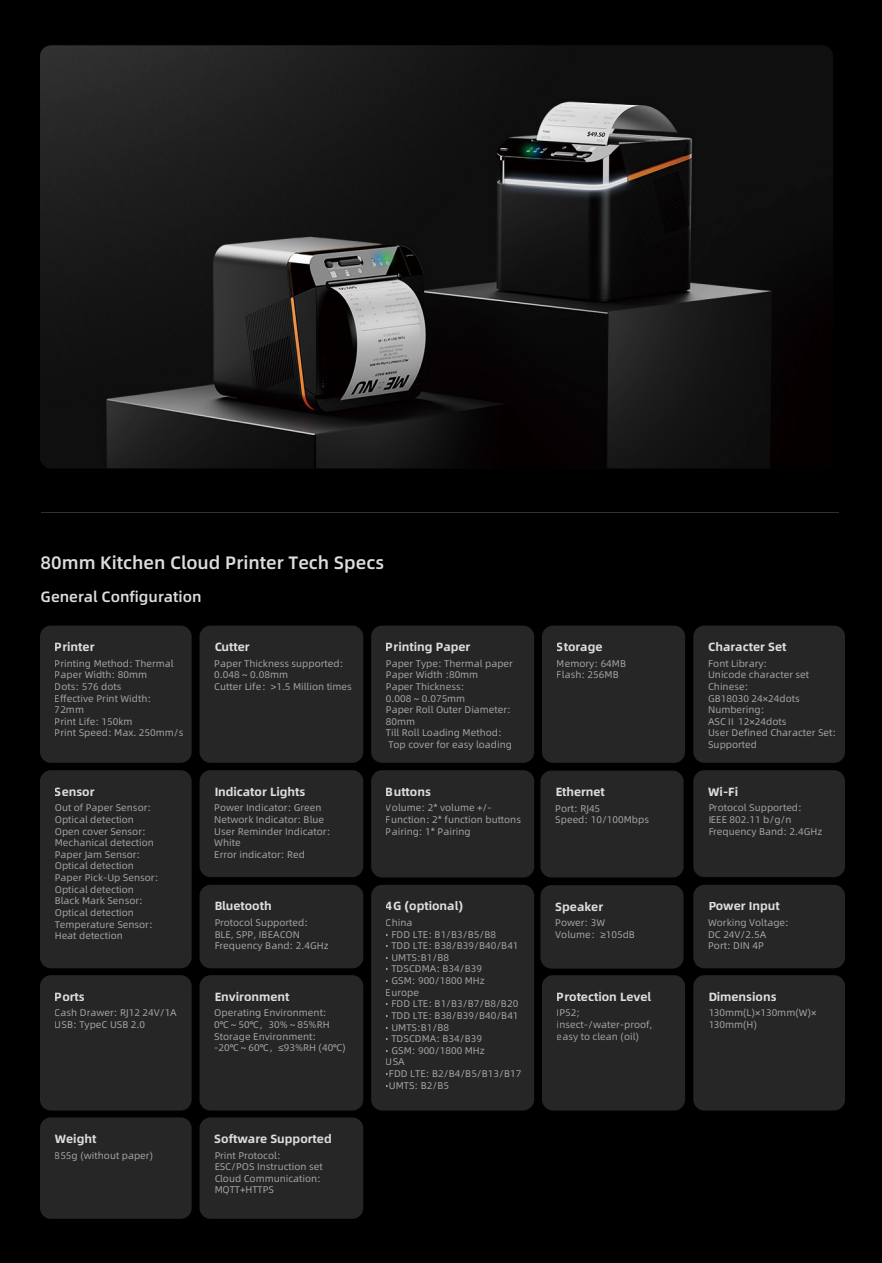
<style>
.page{position:relative;width:882px;height:1263px;background:#000}
.page>*{position:absolute;margin:0;border:0;box-sizing:border-box;transform-origin:0 0}
.t1{font:18px "Alibaba Pu Hui Ti M";color:#dcdddd}
.t2{font:15px "Alibaba Pu Hui Ti M";color:#dcdddd}
.t3{font:11.85px "Alibaba Pu Hui Ti B";color:#dcdddd}
.t4{font:9.75px/11.7px "Alibaba Pu Hui Ti R";color:#dcdddd}
</style>
<div class="page">
<div style="left:40px;top:626px;width:152px;height:137px;background:#262626;border-radius:11px"></div>
<div style="left:40px;top:770px;width:152px;height:198px;background:#262626;border-radius:11px"></div>
<div style="left:371px;top:770px;width:163px;height:108px;background:#262626;border-radius:11px"></div>
<div style="left:200px;top:626px;width:163px;height:137px;background:#262626;border-radius:11px"></div>
<div style="left:200px;top:770px;width:163px;height:107px;background:#262626;border-radius:11px"></div>
<div style="left:693px;top:770px;width:152px;height:107px;background:#262626;border-radius:11px"></div>
<div style="left:371px;top:626px;width:163px;height:137px;background:#262626;border-radius:11px"></div>
<div style="left:540px;top:771px;width:144px;height:107px;background:#262626;border-radius:11px"></div>
<div style="left:371px;top:885px;width:163px;height:226px;background:#262626;border-radius:11px"></div>
<div style="left:200px;top:885px;width:163px;height:83px;background:#262626;border-radius:11px"></div>
<div style="left:693px;top:885px;width:152px;height:83px;background:#262626;border-radius:11px"></div>
<div style="left:540px;top:885px;width:144px;height:84px;background:#262626;border-radius:11px"></div>
<div style="left:542px;top:626px;width:143px;height:137px;background:#262626;border-radius:11px"></div>
<div style="left:693px;top:626px;width:152px;height:137px;background:#262626;border-radius:11px"></div>
<div style="left:40px;top:975px;width:152px;height:136px;background:#262626;border-radius:11px"></div>
<div style="left:200px;top:975px;width:163px;height:136px;background:#262626;border-radius:11px"></div>
<div style="left:40px;top:1117px;width:152px;height:102px;background:#262626;border-radius:11px"></div>
<div style="left:200px;top:1117px;width:163px;height:102px;background:#262626;border-radius:11px"></div>
<div style="left:542px;top:975px;width:143px;height:136px;background:#262626;border-radius:11px"></div>
<div style="left:693px;top:975px;width:152px;height:136px;background:#262626;border-radius:11px"></div>
<img style="left:40px;top:45px;width:793px;height:423px">
<hr style="left:41px;top:512px;width:798px;height:1px;background:#f8f9f9">
<h1 class="t1" style="left:41px;top:549px;width:345px">80mm Kitchen Cloud Printer Tech Specs</h1>
<h2 class="t2" style="left:41px;top:585px;width:162px">General Configuration</h2>
<p class="t3" style="left:55px;top:638px;width:41px">Printer</p>
<p class="t4" style="left:55px;top:657px;width:130px">Printing Method: Thermal<br>Paper Width: 80mm<br>Dots: 576 dots<br>Effective Print Width:<br>72mm<br>Print Life: 150km<br>Print Speed: Max. 250mm/s</p>
<p class="t3" style="left:214px;top:638px;width:37px">Cutter</p>
<p class="t4" style="left:214px;top:657px;width:139px">Paper Thickness supported:<br>0.048 ~ 0.08mm<br>Cutter Life：&gt;1.5 Million times</p>
<p class="t3" style="left:55px;top:782px;width:41px">Sensor</p>
<p class="t4" style="left:55px;top:801px;width:105px">Out of Paper Sensor:<br>Optical detection<br>Open cover Sensor:<br>Mechanical detection<br>Paper Jam Sensor:<br>Optical detection<br>Paper Pick-Up Sensor:<br>Optical detection<br>Black Mark Sensor:<br>Optical detection<br>Temperature Sensor:<br>Heat detection</p>
<p class="t3" style="left:55px;top:987px;width:32px">Ports</p>
<p class="t4" style="left:55px;top:1006px;width:124px">Cash Drawer: RJ12 24V/1A<br>USB: TypeC USB 2.0</p>
<p class="t3" style="left:214px;top:782px;width:93px">Indicator Lights</p>
<p class="t4" style="left:214px;top:801px;width:118px">Power Indicator: Green<br>Network Indicator: Blue<br>User Reminder Indicator:<br>White<br>Error indicator: Red</p>
<p class="t3" style="left:214px;top:897px;width:59px">Bluetooth</p>
<p class="t4" style="left:214px;top:916px;width:116px">Protocol Supported:<br>BLE, SPP, IBEACON<br>Frequency Band: 2.4GHz</p>
<p class="t3" style="left:214px;top:987px;width:77px">Environment</p>
<p class="t4" style="left:214px;top:1006px;width:133px">Operating Environment:<br>0℃～50℃，30%～85%RH<br>Storage Environment:<br>-20℃～60℃，≤93%RH (40℃)</p>
<p class="t3" style="left:55px;top:1129px;width:43px">Weight</p>
<p class="t4" style="left:55px;top:1149px;width:100px">855g (without paper)</p>
<p class="t3" style="left:214px;top:1129px;width:119px">Software Supported</p>
<p class="t4" style="left:214px;top:1149px;width:110px">Print Protocol:<br>ESC/POS Instruction set<br>Cloud Communication:<br>MQTT+HTTPS</p>
<p class="t3" style="left:386px;top:638px;width:86px">Printing Paper</p>
<p class="t4" style="left:386px;top:657px;width:129px">Paper Type: Thermal paper<br>Paper Width :80mm<br>Paper Thickness:<br>0.008 ~ 0.075mm<br>Paper Roll Outer Diameter:<br>80mm<br>Till Roll Loading Method:<br>Top cover for easy loading</p>
<p class="t3" style="left:386px;top:782px;width:47px">Buttons</p>
<p class="t4" style="left:386px;top:801px;width:137px">Volume: 2* volume +/-<br>Function: 2* function buttons<br>Pairing: 1* Pairing</p>
<p class="t3" style="left:386px;top:897px;width:79px">4G (optional)</p>
<p class="t4" style="left:386px;top:916px;width:28px">China</p>
<p class="t4" style="left:386px;top:928px;width:112px">• FDD LTE: B1/B3/B5/B8</p>
<p class="t4" style="left:386px;top:939px;width:134px">• TDD LTE: B38/B39/B40/B41</p>
<p class="t4" style="left:386px;top:951px;width:65px">• UMTS:B1/B8</p>
<p class="t4" style="left:386px;top:963px;width:98px">• TDSCDMA: B34/B39</p>
<p class="t4" style="left:386px;top:974px;width:100px">• GSM: 900/1800 MHz<br>Europe</p>
<p class="t4" style="left:386px;top:998px;width:134px">• FDD LTE: B1/B3/B7/B8/B20</p>
<p class="t4" style="left:386px;top:1009px;width:134px">• TDD LTE: B38/B39/B40/B41</p>
<p class="t4" style="left:386px;top:1021px;width:65px">• UMTS:B1/B8</p>
<p class="t4" style="left:386px;top:1032px;width:98px">• TDSCDMA: B34/B39</p>
<p class="t4" style="left:386px;top:1044px;width:100px">• GSM: 900/1800 MHz<br>USA</p>
<p class="t4" style="left:386px;top:1067px;width:137px">•FDD LTE: B2/B4/B5/B13/B17</p>
<p class="t4" style="left:386px;top:1079px;width:65px">•UMTS: B2/B5</p>
<p class="t3" style="left:557px;top:638px;width:47px">Storage</p>
<p class="t4" style="left:557px;top:657px;width:71px">Memory: 64MB<br>Flash: 256MB</p>
<p class="t3" style="left:555px;top:783px;width:51px">Ethernet</p>
<p class="t4" style="left:555px;top:802px;width:95px">Port: RJ45<br>Speed: 10/100Mbps</p>
<p class="t3" style="left:555px;top:897px;width:49px">Speaker</p>
<p class="t4" style="left:555px;top:917px;width:81px">Power: 3W<br>Volume：≥105dB</p>
<p class="t3" style="left:557px;top:987px;width:96px">Protection Level</p>
<p class="t4" style="left:557px;top:1006px;width:97px">IP52; insect-/water-proof, easy to clean (oil)</p>
<p class="t3" style="left:708px;top:638px;width:80px">Character Set</p>
<p class="t4" style="left:708px;top:657px;width:130px">Font Library:<br>Unicode character set<br>Chinese:<br>GB18030 24×24dots<br>Numbering:<br>ASCⅡ 12×24dots<br>User Defined Character Set:<br>Supported</p>
<p class="t3" style="left:708px;top:782px;width:32px">Wi-Fi</p>
<p class="t4" style="left:708px;top:801px;width:116px">Protocol Supported:<br>IEEE 802.11 b/g/n<br>Frequency Band: 2.4GHz</p>
<p class="t3" style="left:708px;top:897px;width:73px">Power Input</p>
<p class="t4" style="left:708px;top:916px;width:82px">Working Voltage:<br>DC 24V/2.5A<br>Port: DIN 4P</p>
<p class="t3" style="left:708px;top:987px;width:70px">Dimensions</p>
<p class="t4" style="left:708px;top:1006px;width:110px">130mm(L)×130mm(W)×<br>130mm(H)</p>
</div>
